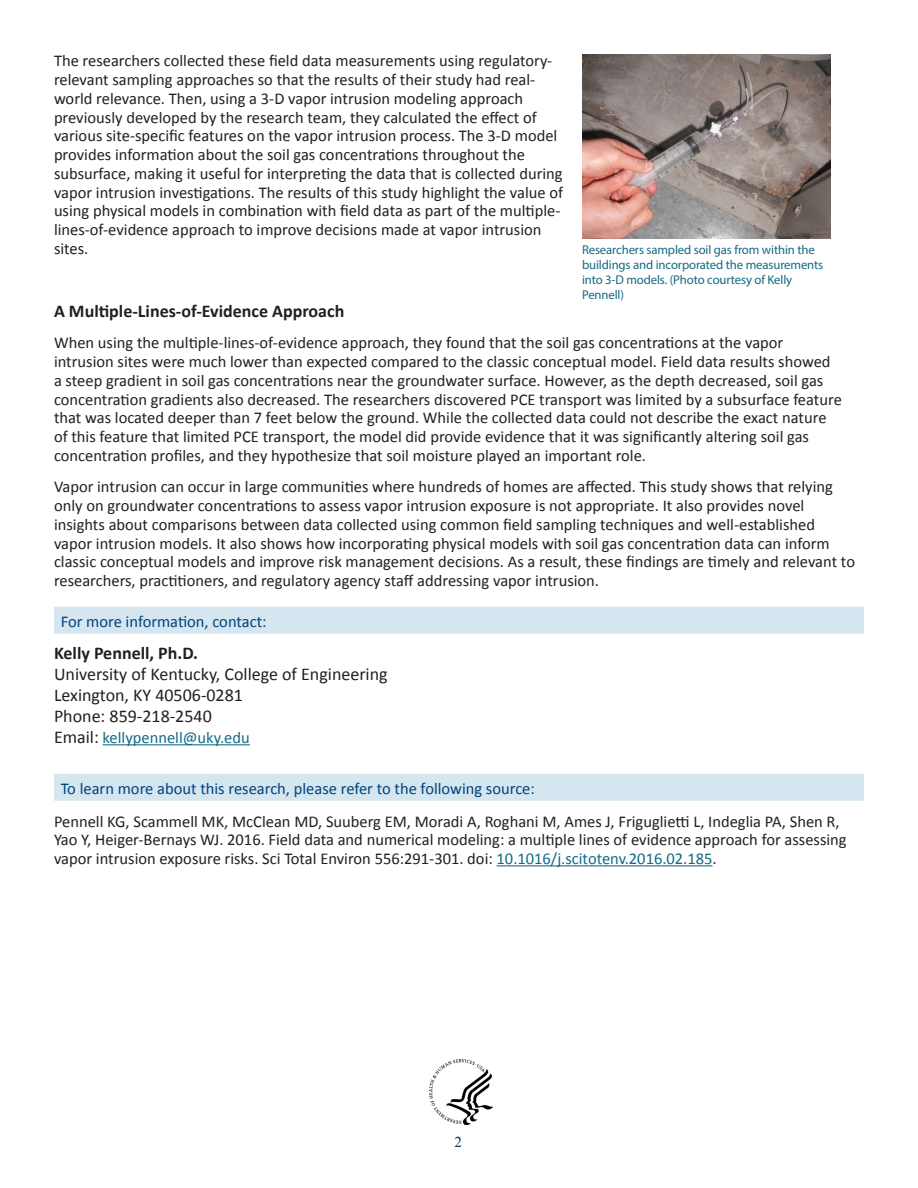
<style>
.page{position:relative;width:918px;height:1188px;background:#fff}
.page>*{position:absolute;margin:0;border:0;box-sizing:border-box;transform-origin:0 0}
.For_More_Info_Contac{font:18px "Calibri";color:#231f20}
.Body_Text{font:700 18px "Calibri";color:#231f20}
.For_More_Info_Contac-2{font:700 18px "Calibri";color:#231f20}
.Body_Text-2{font:16.5px/18.8px "Calibri";color:#231f20}
.Subheads_with_Backgr{font:16.5px "Calibri";color:#00437b}
.For_More_Info_Contac-3{font:16.5px "Calibri";color:#136a85}
.t1{font:15px "Times New Roman";color:#036}
.Box_Caption{font:12.75px/15px "Myriad Pro";letter-spacing:-.01em;color:#136a85}
.s1{font-size:18px;color:#231f20}
.s2{color:#136a85}
</style>
<div class="page">
<div style="left:54px;top:607px;width:810px;height:27px;background:#d6e6f0"></div>
<hr style="left:103px;top:744px;width:147px;height:1px;background:#136a85">
<div style="left:54px;top:774px;width:810px;height:27px;background:#d6e6f0"></div>
<hr style="left:497px;top:865px;width:216px;height:1px;background:#136a85">
<img style="left:429px;top:1059px;width:64px;height:65px">
<img style="left:582px;top:54px;width:249px;height:184px">
<p class="Body_Text-2" style="left:54px;top:52px;width:511px">The researchers collected these field data measurements using regulatory&shy;relevant sampling approaches so that the results of their study had real&shy;world relevance. Then, using a 3-D vapor intrusion modeling approach previously developed by the research team, they calculated the effect of various site-specific features on the vapor intrusion process. The 3-D model provides information about the soil gas concentrations throughout the subsurface, making it useful for interpreting the data that is collected during vapor intrusion investigations. The results of this study highlight the value of using physical models in combination with field data as part of the multiple&shy;lines-of-evidence approach to improve decisions made at vapor intrusion sites.</p>
<p class="Box_Caption" style="left:582px;top:242px;width:243px">Researchers sampled soil gas from within the buildings and incorporated the measurements into 3-D models. (Photo courtesy of Kelly Pennell)</p>
<p class="Body_Text" style="left:54px;top:299px;width:292px">A Multiple-Lines-of-Evidence Approach</p>
<p class="Body_Text-2" style="left:54px;top:334px;width:789px">When using the multiple-lines-of-evidence approach, they found that the soil gas concentrations at the vapor intrusion sites were much lower than expected compared to the classic conceptual model. Field data results showed a steep gradient in soil gas concentrations near the groundwater surface. However, as the depth decreased, soil gas concentration gradients also decreased. The researchers discovered PCE transport was limited by a subsurface feature that was located deeper than 7 feet below the ground. While the collected data could not describe the exact nature of this feature that limited PCE transport, the model did provide evidence that it was significantly altering soil gas concentration profiles, and they hypothesize that soil moisture played an important role.</p>
<p class="Body_Text-2" style="left:54px;top:478px;width:803px">Vapor intrusion can occur in large communities where hundreds of homes are affected. This study shows that relying only on groundwater concentrations to assess vapor intrusion exposure is not appropriate. It also provides novel insights about comparisons between data collected using common field sampling techniques and well-established vapor intrusion models. It also shows how incorporating physical models with soil gas concentration data can inform classic conceptual models and improve risk management decisions. As a result, these findings are timely and relevant to researchers, practitioners, and regulatory agency staff addressing vapor intrusion.</p>
<p class="Subheads_with_Backgr" style="left:61px;top:611px;width:207px">For more information, contact:</p>
<p class="For_More_Info_Contac-2" style="left:54px;top:642px;width:146px">Kelly Pennell, Ph.D.</p>
<p class="For_More_Info_Contac" style="left:54px;top:663px;width:335px">University of Kentucky, College of Engineering</p>
<p class="For_More_Info_Contac" style="left:54px;top:684px;width:191px">Lexington, KY 40506-0281</p>
<p class="For_More_Info_Contac" style="left:54px;top:705px;width:159px">Phone: 859-218-2540</p>
<p class="For_More_Info_Contac-3" style="left:54px;top:727px;width:197px"><span class="s1">Email:</span> kellypennell@uky.edu</p>
<p class="Subheads_with_Backgr" style="left:61px;top:778px;width:476px">To learn more about this research, please refer to the following source:</p>
<p class="Body_Text-2" style="left:54px;top:812px;width:794px">Pennell KG, Scammell MK, McClean MD, Suuberg EM, Moradi A, Roghani M, Ames J, Friguglietti L, Indeglia PA, Shen R,<br>Yao Y, Heiger-Bernays WJ. 2016. Field data and numerical modeling: a multiple lines of evidence approach for assessing vapor intrusion exposure risks. Sci Total Environ 556:291-301. doi: <span class="s2">10.1016/j.scitotenv.2016.02.185</span>.</p>
<p class="t1" style="left:454px;top:1131px;width:9px">2</p>
</div>
